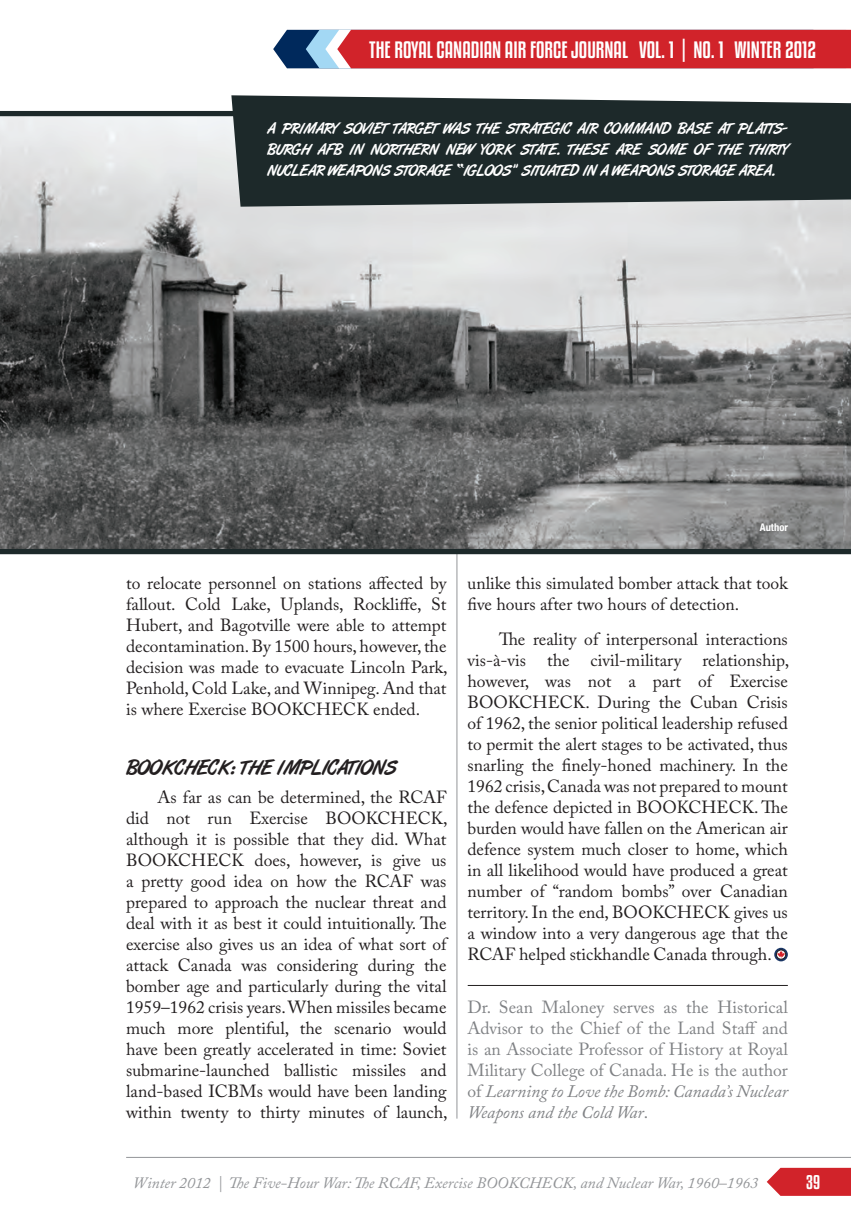
<style>
.page{position:relative;width:851px;height:1229px;background:#fff}
.page>*{position:absolute;margin:0;border:0;box-sizing:border-box;transform-origin:0 0}
.t1{font:21px "Kenyan Coffee Rg";color:#fff}
.t2{font:21px "Art Brush";color:#231f20}
.t3{font:17.5px/21px "Adobe Caslon Pro";color:#231f20;text-align:justify}
.t4{font:17.5px/21px "Adobe Caslon Pro";color:#808285;text-align:justify}
.t5{font:17.5px "Kenyan Coffee Rg";color:#fff}
.t6{font:15.75px/21px "Art Brush";color:#fff;text-align:justify}
.t7{font:italic 15.75px "Adobe Caslon Pro";color:#939598}
.t8{font:700 condensed 10.5px "Helvetica Neue";color:#fff}
.s1{font-style:italic}
</style>
<div class="page">
<svg style="left:766px;top:1168px;width:85px;height:28px;background:#d5373d"></svg>
<svg style="left:273px;top:30px;width:578px;height:38px;background:#c5303a"></svg>
<hr style="left:126px;top:1157px;width:725px;height:1px;background:#939598">
<hr style="left:456px;top:110px;width:1px;height:1008px;background:#939598">
<img style="left:0;top:116px;width:851px;height:433px">
<div style="left:0;top:111px;width:851px;height:5px;background:#1d292a"></div>
<div style="left:0;top:549px;width:851px;height:5px;background:#1d292a"></div>
<svg style="left:231px;top:95px;width:620px;height:112px;background:#2d3839"></svg>
<svg style="left:774px;top:948px;width:14px;height:13px"></svg>
<div style="left:776px;top:950px;width:9px;height:9px;border:1px solid #231f20;border-radius:50%"></div>
<svg style="left:777px;top:950px;width:8px;height:8px"></svg>
<hr style="left:468px;top:985px;width:320px;height:1px;background:#231f20">
<p class="t1" style="left:369px;top:37px;width:85px">THE ROYAL CANADIAN</p>
<p class="t1" style="left:505px;top:37px;width:40px">AIR FORCE</p>
<p class="t1" style="left:571px;top:37px;width:17px">JOURNAL</p>
<p class="t1" style="left:639px;top:37px;width:116px">VOL. 1 | NO. 1 WINTER</p>
<p class="t1" style="left:785px;top:37px;width:33px">2012</p>
<p class="t6" style="left:267px;top:118px;width:522px">A PRIMARY SOVIET TARGET WAS THE STRATEGIC AIR COMMAND BASE AT PLATTS-BURGH AFB IN NORTHERN NEW YORK STATE. THESE ARE SOME OF THE THIRTY NUCLEAR WEAPONS STORAGE “IGLOOS" SITUATED IN A WEAPONS STORAGE AREA.</p>
<p class="t3" style="left:126px;top:573px;width:323px">to relocate personnel on stations affected by fallout. Cold Lake, Uplands, Rockliffe, St Hubert, and Bagotville were able to attempt decontamination. By 1500 hours, however, the decision was made to evacuate Lincoln Park, Penhold, Cold Lake, and Winnipeg. And that is where Exercise BOOKCHECK ended.</p>
<p class="t2" style="left:174px;top:756px;width:224px">CHECK: THE IMPLICATIONS</p>
<p class="t3" style="left:126px;top:786px;width:323px;text-indent:32px">As far as can be determined, the RCAF did not run Exercise BOOKCHECK, although it is possible that they did. What BOOKCHECK does, however, is give us a pretty good idea on how the RCAF was prepared to approach the nuclear threat and deal with it as best it could intuitionally. The exercise also gives us an idea of what sort of attack Canada was considering during the bomber age and particularly during the vital 1959–1962 crisis years. When missiles became much more plentiful, the scenario would have been greatly accelerated in time: Soviet submarine-launched ballistic missiles and land-based ICBMs would have been landing within twenty to thirty minutes of launch,</p>
<p class="t2" style="left:126px;top:756px;width:14px">BOOK</p>
<p class="t8" style="left:760px;top:521px;width:29px">Author</p>
<p class="t3" style="left:467px;top:573px;width:322px">unlike this simulated bomber attack that took five hours after two hours of detection.</p>
<p class="t3" style="left:467px;top:629px;width:323px;text-indent:32px">The reality of interpersonal interactions vis-à-vis the civil-military relationship, however, was not a part of Exercise BOOKCHECK. During the Cuban Crisis of 1962, the senior political leadership refused to permit the alert stages to be activated, thus snarling the finely-honed machinery. In the 1962 crisis, Canada was not prepared to mount the defence depicted in BOOKCHECK. The burden would have fallen on the American air defence system much closer to home, which in all likelihood would have produced a great number of “random bombs” over Canadian territory. In the end, BOOKCHECK gives us a window into a very dangerous age that the RCAF helped stickhandle Canada through.</p>
<p class="t4" style="left:467px;top:996px;width:322px">Dr. Sean Maloney serves as the Historical Advisor to the Chief of the Land Staff and is an Associate Professor of History at Royal Military College of Canada. He is the author of <span class="s1">Learning to Love the Bomb: Canada’s Nuclear Weapons and the Cold War</span>.</p>
<p class="t7" style="left:133px;top:1174px;width:627px">Winter 2012 | The Five-Hour War: The RCAF, Exercise BOOKCHECK, and Nuclear War, 1960–1963</p>
<p class="t5" style="left:806px;top:1171px;width:15px">39</p>
</div>
